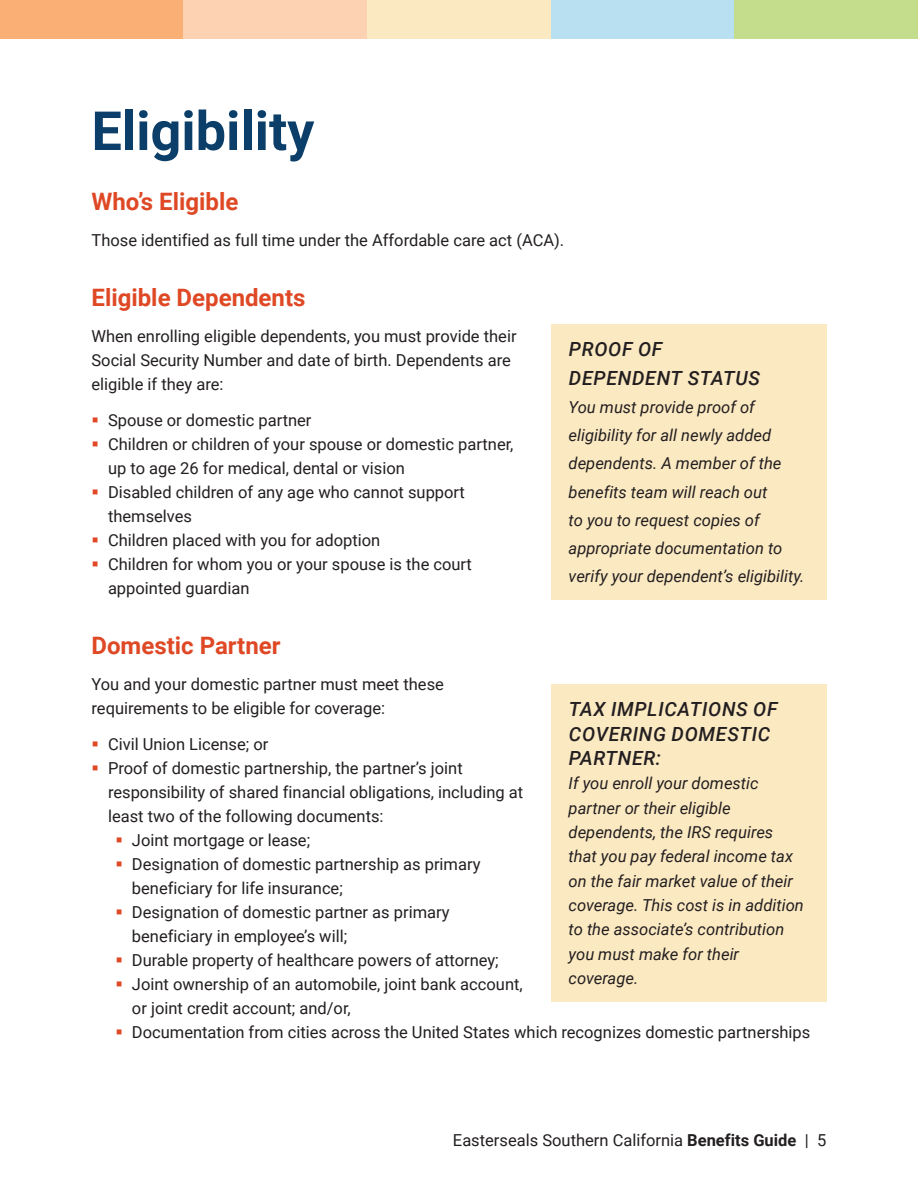
<style>
.page{position:relative;width:918px;height:1188px;background:#fff}
.page>*{position:absolute;margin:0;border:0;box-sizing:border-box;transform-origin:0 0}
.t1{font:700 54px "Roboto";color:#0b3f69}
.t2{font:700 24px "Roboto";color:#df4825}
.t3{font:italic 500 19.5px/24.3px "Roboto";letter-spacing:.035em;color:#231f20}
.t4{font:16.5px/24px "Roboto";color:#231f20}
.t5{font:italic 16.5px/24.3px "Roboto";color:#231f20}
.s1{font-weight:700}
</style>
<div class="page">
<div style="left:0;top:0;width:184px;height:39px;background:#faaf75"></div>
<div style="left:184px;top:0;width:183px;height:39px;background:#fcd2b2"></div>
<div style="left:367px;top:0;width:184px;height:39px;background:#fbe9c2"></div>
<div style="left:551px;top:0;width:183px;height:39px;background:#b9e0f1"></div>
<div style="left:734px;top:0;width:184px;height:39px;background:#c4dd8c"></div>
<div style="left:551px;top:684px;width:275px;height:318px;background:#fbe9c2"></div>
<div style="left:551px;top:324px;width:275px;height:276px;background:#fbe9c2"></div>
<h1 class="t1" style="left:92px;top:93px;width:224px">Eligibility</h1>
<h2 class="t2" style="left:92px;top:185px;width:148px">Who’s Eligible</h2>
<p class="t4" style="left:92px;top:228px;width:474px">Those identified as full time under the Affordable care act (ACA).</p>
<h2 class="t2" style="left:92px;top:281px;width:216px">Eligible Dependents</h2>
<p class="t4" style="left:92px;top:324px;width:427px">When enrolling eligible dependents, you must provide their<br>Social Security Number and date of birth. Dependents are eligible if they are:</p>
<p class="t4" style="left:108px;top:408px;width:407px">Spouse or domestic partner<br>Children or children of your spouse or domestic partner, up to age 26 for medical, dental or vision<br>Disabled children of any age who cannot support themselves<br>Children placed with you for adoption<br>Children for whom you or your spouse is the court appointed guardian</p>
<h2 class="t2" style="left:92px;top:629px;width:191px">Domestic Partner</h2>
<p class="t4" style="left:92px;top:672px;width:354px">You and your domestic partner must meet these requirements to be eligible for coverage:</p>
<p class="t4" style="left:108px;top:732px;width:162px">Civil Union License; or</p>
<p class="t4" style="left:108px;top:756px;width:356px">Proof of domestic partnership, the partner’s joint</p>
<p class="t4" style="left:108px;top:780px;width:417px">responsibility of shared financial obligations, including at</p>
<p class="t4" style="left:108px;top:804px;width:277px">least two of the following documents:</p>
<p class="t4" style="left:132px;top:828px;width:180px">Joint mortgage or lease;</p>
<p class="t4" style="left:132px;top:852px;width:350px">Designation of domestic partnership as primary</p>
<p class="t4" style="left:132px;top:876px;width:212px">beneficiary for life insurance;</p>
<p class="t4" style="left:132px;top:900px;width:319px">Designation of domestic partner as primary</p>
<p class="t4" style="left:132px;top:924px;width:217px">beneficiary in employee’s will;</p>
<p class="t4" style="left:132px;top:948px;width:368px">Durable property of healthcare powers of attorney;</p>
<p class="t4" style="left:132px;top:972px;width:392px">Joint ownership of an automobile, joint bank account,</p>
<p class="t4" style="left:132px;top:996px;width:220px">or joint credit account; and/or,</p>
<p class="t4" style="left:132px;top:1020px;width:680px">Documentation from cities across the United States which recognizes domestic partnerships</p>
<p class="t3" style="left:569px;top:335px;width:193px;line-height:28.2px">PROOF OF<br>DEPENDENT STATUS</p>
<p class="t5" style="left:569px;top:392px;width:237px;line-height:28.2px">You must provide proof of eligibility for all newly added dependents. A member of the benefits team will reach out<br>to you to request copies of appropriate documentation to verify your dependent’s eligibility.</p>
<p class="t3" style="left:569px;top:697px;width:210px">TAX IMPLICATIONS OF<br>COVERING DOMESTIC<br>PARTNER:</p>
<p class="t5" style="left:569px;top:771px;width:237px">If you enroll your domestic partner or their eligible dependents, the IRS requires that you pay federal income tax on the fair market value of their coverage. This cost is in addition to the associate’s contribution you must make for their coverage.</p>
<p class="t4" style="left:453px;top:1128px;width:375px">Easterseals Southern California <span class="s1">Benefits Guide</span> | 5</p>
</div>
